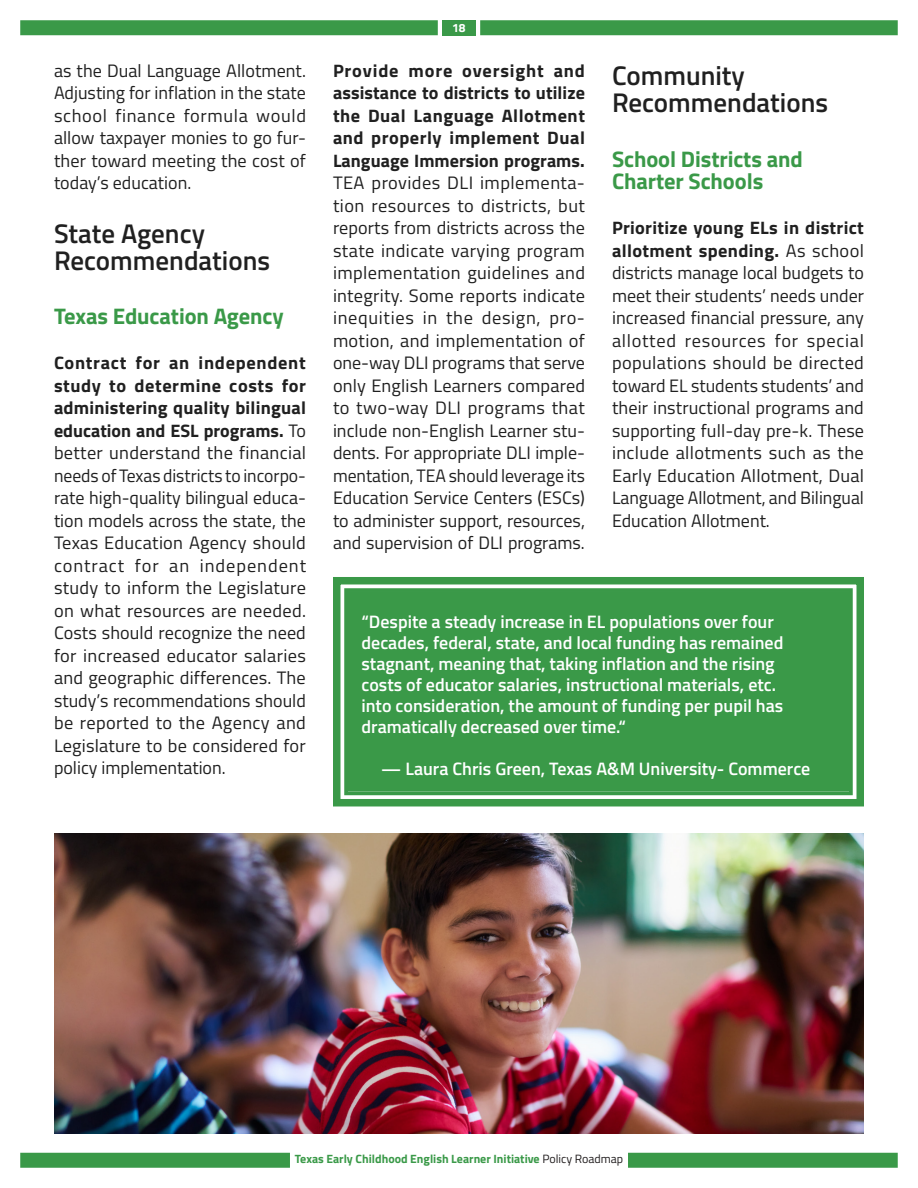
<style>
.page{position:relative;width:918px;height:1188px;background:#fff}
.page>*{position:absolute;margin:0;border:0;box-sizing:border-box;transform-origin:0 0}
.t1{font:600 27px/27px "Titillium Web";color:#202020}
.t2{font:700 22.5px/22.5px "Titillium Web";letter-spacing:-.005em;color:#3a9948}
.Normal_Text{font:18px/22.5px "Titillium Web";color:#202020;text-align:justify}
.Pull_Quote{font:600 18px/21px "Titillium Web";color:#fff}
.t3{font:700 12px "Titillium Web";color:#3a9948}
.t4{font:700 12px "Titillium Web";color:#fff}
.s1{font-weight:700}
.s2{font-weight:400;color:#231f20}
</style>
<div class="page">
<div style="left:442px;top:20px;width:34px;height:15px;background:#3a9948"></div>
<div style="left:480px;top:20px;width:418px;height:15px;background:#3a9948"></div>
<div style="left:20px;top:20px;width:418px;height:15px;background:#3a9948"></div>
<div style="left:20px;top:1153px;width:270px;height:15px;background:#3a9948"></div>
<div style="left:628px;top:1153px;width:270px;height:15px;background:#3a9948"></div>
<div style="left:333px;top:577px;width:531px;height:230px;background:#3a9948"></div>
<div style="left:344px;top:588px;width:509px;height:207px;border:4px solid #3a9948"></div>
<img style="left:54px;top:834px;width:810px;height:300px">
<p class="Normal_Text" style="left:54px;top:58px;width:254px">as the Dual Language Allotment.<br>Adjusting for inflation in the state school finance formula would allow taxpayer monies to go fur&shy;ther toward meeting the cost of today’s education.</p>
<h2 class="t1" style="left:54px;top:219px;width:218px">State Agency<br>Recommendations</h2>
<h3 class="t2" style="left:54px;top:304px;width:231px">Texas Education Agency</h3>
<p class="Normal_Text" style="left:54px;top:351px;width:254px"><span class="s1">Contract for an independent study to determine costs for administering quality bilingual education and ESL programs.</span> To better understand the financial needs of Texas districts to incorpo&shy;rate high-quality bilingual educa&shy;tion models across the state, the Texas Education Agency should contract for an independent study to inform the Legislature on what resources are needed.<br>Costs should recognize the need for increased educator salaries and geographic differences. The study’s recommendations should be reported to the Agency and Legislature to be considered for policy implementation.</p>
<p class="t4" style="left:452px;top:19px;width:15px">18</p>
<p class="Normal_Text" style="left:333px;top:58px;width:254px"><span class="s1">Provide more oversight and assistance to districts to utilize the Dual Language Allotment and properly implement Dual Language Immersion programs.<br></span>TEA provides DLI implementa&shy;tion resources to districts, but reports from districts across the state indicate varying program implementation guidelines and integrity. Some reports indicate inequities in the design, pro&shy;motion, and implementation of one-way DLI programs that serve only English Learners compared to two-way DLI programs that include non-English Learner stu&shy;dents. For appropriate DLI imple&shy;mentation, TEA should leverage its Education Service Centers (ESCs) to administer support, resources, and supervision of DLI programs.</p>
<h2 class="t1" style="left:612px;top:60px;width:218px">Community<br>Recommendations</h2>
<h3 class="t2" style="left:612px;top:146px;width:192px">School Districts and<br>Charter Schools</h3>
<p class="Normal_Text" style="left:612px;top:216px;width:254px"><span class="s1">Prioritize young ELs in district allotment spending.</span> As school districts manage local budgets to meet their students’ needs under increased financial pressure, any allotted resources for special populations should be directed toward EL students students’ and their instructional programs and supporting full-day pre-k. These include allotments such as the Early Education Allotment, Dual Language Allotment, and Bilingual Education Allotment.</p>
<p class="Pull_Quote" style="left:362px;top:611px;width:423px">“Despite a steady increase in EL populations over four decades, federal, state, and local funding has remained stagnant, meaning that, taking inflation and the rising costs of educator salaries, instructional materials, etc. into consideration, the amount of funding per pupil has dramatically decreased over time.“</p>
<p class="Pull_Quote" style="left:381px;top:758px;width:431px">— Laura Chris Green, Texas A&amp;M University- Commerce</p>
<p class="t3" style="left:295px;top:1150px;width:330px">Texas Early Childhood English Learner Initiative <span class="s2">Policy Roadmap</span></p>
</div>
